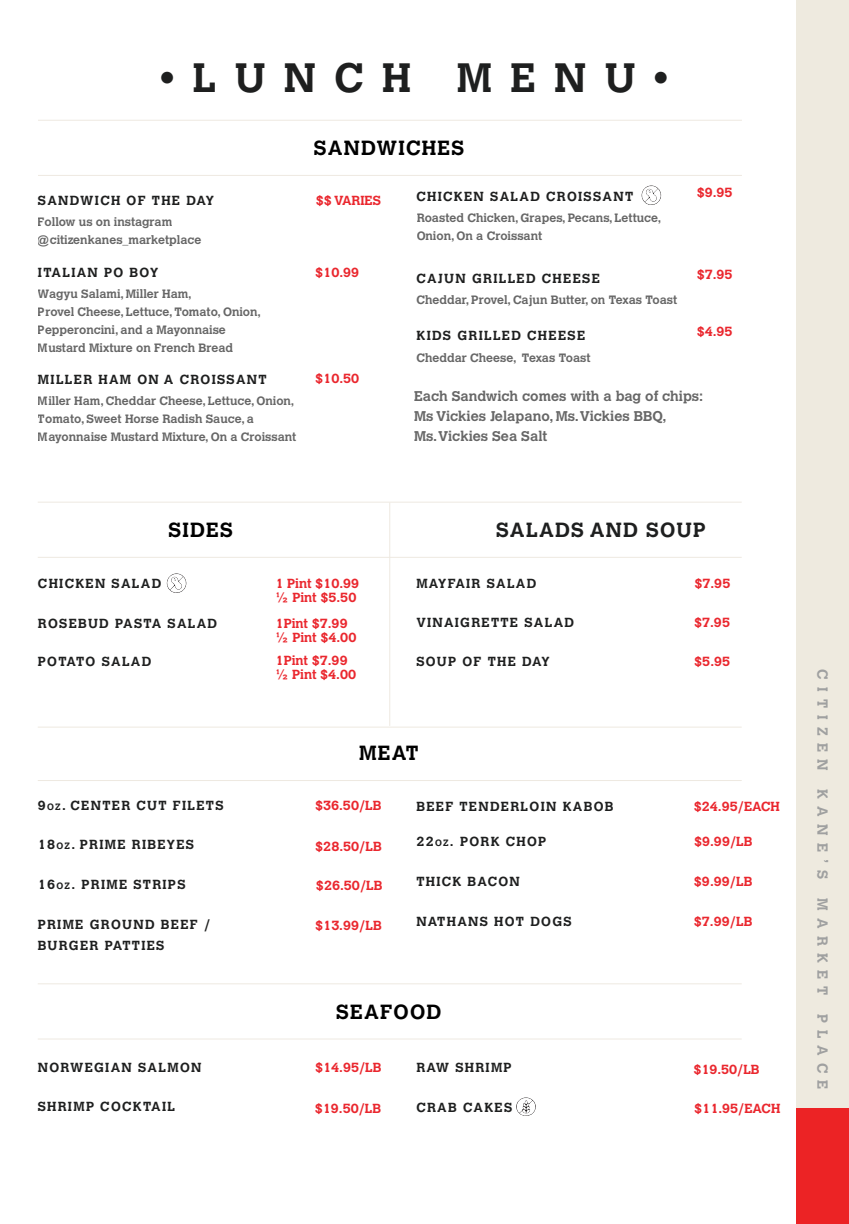
<style>
.page{position:relative;width:849px;height:1224px;background:#fff}
.page>*{position:absolute;margin:0;border:0;box-sizing:border-box;transform-origin:0 0}
.t1{font:700 40.6px "Calvert MT Std";letter-spacing:.45em;color:#1e1f1f}
.t2{font:700 20.4px "Calvert MT Std";letter-spacing:.06em;color:#000}
.t3{font:700 20.4px "Calvert MT Std";letter-spacing:.06em;color:#1e1f1f}
.t4{font:700 14.6px "Calvert MT Std";letter-spacing:.5em;color:#9fa0a0}
.t5{font:700 14px/20px "Calvert MT Std";color:#000}
.t6{font:700 13px/21.8px "Calvert MT Std";letter-spacing:.1em;color:#1e1f1f}
.t7{font:700 13px/14px "Calvert MT Std";color:#ea272e}
.t8{font:700 12px/18px "Calvert MT Std";color:#000}
.s1{font-size:9.2px}
.s2{font-style:inherit}
</style>
<div class="page">
<hr style="left:38px;top:557px;width:703px;height:1px;background:#eee9e1">
<hr style="left:389px;top:503px;width:1px;height:223px;background:#eee9e1">
<hr style="left:38px;top:502px;width:703px;height:1px;background:#eee9e1">
<hr style="left:38px;top:727px;width:703px;height:1px;background:#eee9e1">
<hr style="left:38px;top:175px;width:704px;height:1px;background:#eee9e1">
<hr style="left:38px;top:780px;width:703px;height:1px;background:#eee9e1">
<hr style="left:38px;top:120px;width:704px;height:1px;background:#eee9e1">
<hr style="left:38px;top:1039px;width:703px;height:1px;background:#eee9e1">
<hr style="left:38px;top:983px;width:703px;height:1px;background:#eee9e1">
<div style="left:796px;top:0;width:53px;height:1108px;background:#eeeadf"></div>
<div style="left:796px;top:1108px;width:53px;height:116px;background:#ec2325"></div>
<svg style="left:166px;top:573px;width:21px;height:20px"></svg>
<svg style="left:641px;top:185px;width:21px;height:20px"></svg>
<svg style="left:516px;top:1097px;width:20px;height:19px"></svg>
<p class="t1" style="left:160px;top:52px;width:509px">•LUNCH MENU•</p>
<p class="t2" style="left:314px;top:135px;width:152px">SANDWICHES</p>
<p class="t6" style="left:38px;top:189px;width:177px">SANDWICH OF THE DAY</p>
<p class="t7" style="left:316px;top:193px;width:67px">$$ VARIES</p>
<p class="t6" style="left:416px;top:185px;width:218px">CHICKEN SALAD CROISSANT</p>
<p class="t7" style="left:696px;top:185px;width:37px">$9.95</p>
<p class="t8" style="left:38px;top:213px;width:165px">Follow us on instagram @citizenkanes_marketplace</p>
<p class="t6" style="left:38px;top:261px;width:122px">ITALIAN PO BOY</p>
<p class="t8" style="left:38px;top:284px;width:225px">Wagyu Salami, Miller Ham,<br>Provel Cheese, Lettuce, Tomato, Onion,<br>Pepperoncini, and a Mayonnaise<br>Mustard Mixture on French Bread</p>
<p class="t7" style="left:315px;top:265px;width:46px">$10.99</p>
<p class="t8" style="left:416px;top:209px;width:246px">Roasted Chicken, Grapes, Pecans, Lettuce,<br>Onion, On a Croissant</p>
<p class="t6" style="left:416px;top:267px;width:185px">CAJUN GRILLED CHEESE</p>
<p class="t8" style="left:416px;top:291px;width:262px">Cheddar, Provel, Cajun Butter, on Texas Toast</p>
<p class="t6" style="left:416px;top:325px;width:170px">KIDS GRILLED CHEESE</p>
<p class="t8" style="left:416px;top:348px;width:175px">Cheddar Cheese, Texas Toast</p>
<p class="t7" style="left:696px;top:267px;width:37px">$7.95</p>
<p class="t7" style="left:696px;top:325px;width:37px">$4.95</p>
<p class="t6" style="left:38px;top:369px;width:230px">MILLER HAM ON A CROISSANT</p>
<p class="t7" style="left:315px;top:372px;width:46px">$10.50</p>
<p class="t8" style="left:38px;top:392px;width:260px">Miller Ham, Cheddar Cheese, Lettuce, Onion,<br>Tomato, Sweet Horse Radish Sauce, a<br>Mayonnaise Mustard Mixture, On a Croissant</p>
<p class="t5" style="left:414px;top:386px;width:291px">Each Sandwich comes with a bag of chips:<br>Ms Vickies Jelapano, Ms.Vickies BBQ,<br>Ms.Vickies Sea Salt</p>
<p class="t2" style="left:168px;top:517px;width:66px">SIDES</p>
<p class="t3" style="left:496px;top:517px;width:211px">SALADS AND SOUP</p>
<p class="t6" style="left:38px;top:572px;width:125px">CHICKEN SALAD</p>
<p class="t7" style="left:276px;top:576px;width:85px">1 Pint $10.99 ½ Pint $5.50</p>
<p class="t7" style="left:276px;top:617px;width:82px">1Pint $7.99 ½ Pint $4.00</p>
<p class="t7" style="left:276px;top:653px;width:82px">1Pint $7.99 ½ Pint $4.00</p>
<p class="t6" style="left:38px;top:613px;width:181px">ROSEBUD PASTA SALAD</p>
<p class="t6" style="left:38px;top:650px;width:115px">POTATO SALAD</p>
<p class="t6" style="left:416px;top:572px;width:121px">MAYFAIR SALAD</p>
<p class="t7" style="left:694px;top:576px;width:37px">$7.95</p>
<p class="t6" style="left:416px;top:611px;width:159px">VINAIGRETTE SALAD</p>
<p class="t7" style="left:694px;top:615px;width:37px">$7.95</p>
<p class="t6" style="left:416px;top:651px;width:135px">SOUP OF THE DAY</p>
<p class="t7" style="left:694px;top:654px;width:37px">$5.95</p>
<p class="t2" style="left:359px;top:740px;width:61px">MEAT</p>
<p class="t6" style="left:38px;top:795px;width:187px">9<span class="s1">OZ</span>. CENTER CUT FILETS</p>
<p class="t7" style="left:315px;top:799px;width:68px">$36.50/LB</p>
<p class="t6" style="left:38px;top:834px;width:158px">18<span class="s1">OZ</span>. PRIME RIBEYES</p>
<p class="t7" style="left:315px;top:839px;width:68px">$28.50/LB</p>
<p class="t6" style="left:38px;top:873px;width:149px">16<span class="s1">OZ</span><span class="s2">.</span> PRIME STRIPS</p>
<p class="t7" style="left:316px;top:879px;width:68px">$26.50/LB</p>
<p class="t6" style="left:416px;top:795px;width:199px">BEEF TENDERLOIN KABOB</p>
<p class="t6" style="left:416px;top:830px;width:131px">22<span class="s1">OZ</span><span class="s2">.</span> PORK CHOP</p>
<p class="t7" style="left:694px;top:800px;width:88px">$24.95/EACH</p>
<p class="t7" style="left:694px;top:835px;width:60px">$9.99/LB</p>
<p class="t6" style="left:416px;top:870px;width:105px">THICK BACON</p>
<p class="t7" style="left:694px;top:874px;width:60px">$9.99/LB</p>
<p class="t6" style="left:38px;top:913px;width:174px">PRIME GROUND BEEF /<br>BURGER PATTIES</p>
<p class="t7" style="left:315px;top:918px;width:68px">$13.99/LB</p>
<p class="t6" style="left:416px;top:910px;width:157px">NATHANS HOT DOGS</p>
<p class="t7" style="left:694px;top:914px;width:60px">$7.99/LB</p>
<p class="t2" style="left:336px;top:999px;width:107px">SEAFOOD</p>
<p class="t7" style="left:315px;top:1060px;width:68px">$14.95/LB</p>
<p class="t6" style="left:416px;top:1056px;width:97px">RAW SHRIMP</p>
<p class="t7" style="left:693px;top:1062px;width:68px">$19.50/LB</p>
<p class="t6" style="left:416px;top:1096px;width:97px">CRAB CAKES</p>
<p class="t7" style="left:694px;top:1101px;width:88px">$11.95/EACH</p>
<p class="t6" style="left:38px;top:1056px;width:165px">NORWEGIAN SALMON</p>
<p class="t6" style="left:38px;top:1095px;width:139px">SHRIMP COCKTAIL</p>
<p class="t7" style="left:315px;top:1101px;width:68px">$19.50/LB</p>
<p class="t4" style="left:832px;top:669px;width:103px;rotate:90deg">CITIZEN</p>
<p class="t4" style="left:832px;top:789px;width:92px;rotate:90deg">KANE’S</p>
<p class="t4" style="left:832px;top:898px;width:99px;rotate:90deg">MARKET</p>
<p class="t4" style="left:832px;top:1014px;width:78px;rotate:90deg">PLACE</p>
</div>
